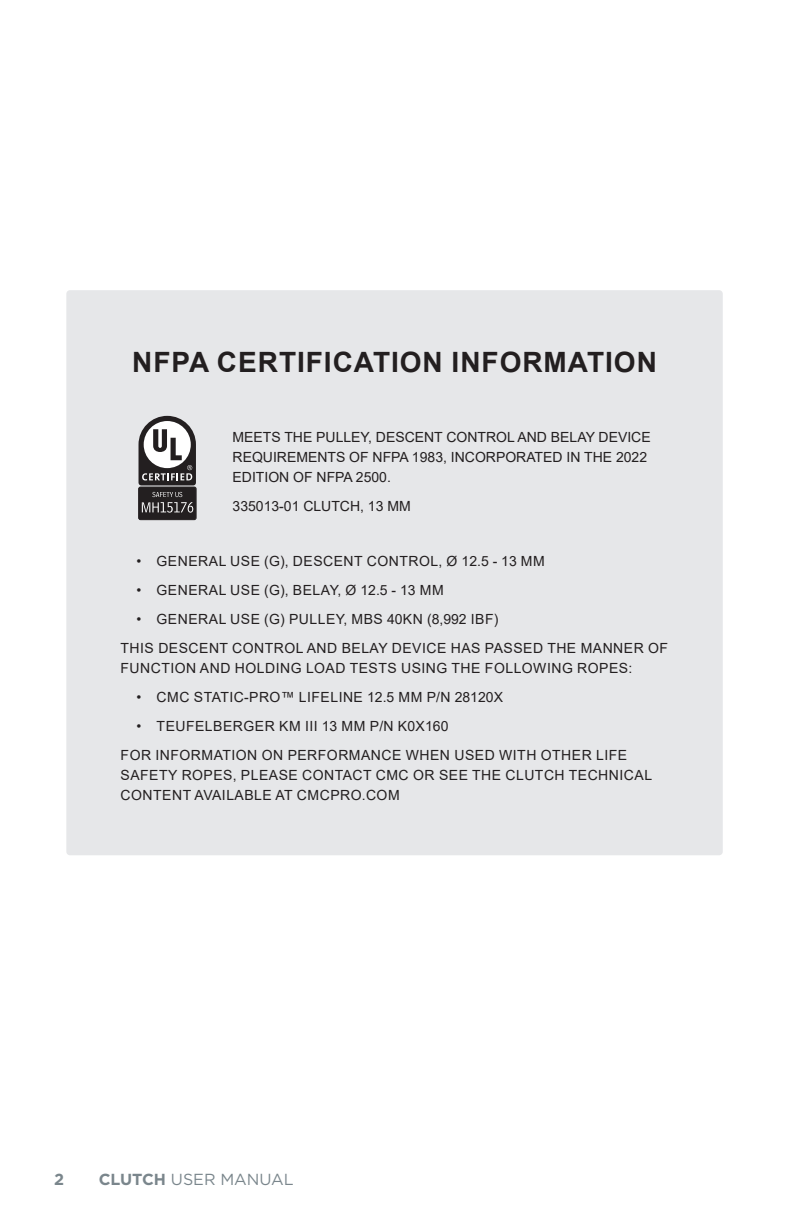
<style>
.page{position:relative;width:792px;height:1224px;background:#fff}
.page>*{position:absolute;margin:0;border:0;box-sizing:border-box;transform-origin:0 0}
.t1{font:700 28px "Arial";letter-spacing:.035em;color:#231f20}
.t2{font:16px "Gotham";color:#7a868c}
.t3{font:700 16px "Gotham";color:#7a868c}
.t4{font:14px/29px "Arial";letter-spacing:.035em;color:#231f20}
.t5{font:14px/20px "Arial";color:#231f20}
.s1{font-weight:700}
</style>
<div class="page">
<div style="left:66px;top:290px;width:657px;height:565px;background:#e6e7e9;border-radius:4px"></div>
<svg style="left:139px;top:416px;width:57px;height:69px"></svg>
<div style="left:139px;top:487px;width:57px;height:33px;background:#231f20;border-radius:2px"></div>
<div style="left:138px;top:487px;width:58px;height:33px;border:1px solid #231f20;border-radius:2px"></div>
<svg style="left:142px;top:492px;width:51px;height:21px"></svg>
<h1 class="t1" style="left:132px;top:342px;width:526px">NFPA CERTIFICATION INFORMATION</h1>
<p class="t5" style="left:233px;top:427px;width:420px">MEETS THE PULLEY, DESCENT CONTROL AND BELAY DEVICE<br>REQUIREMENTS OF NFPA 1983, INCORPORATED IN THE 2022<br>EDITION OF NFPA 2500.</p>
<p class="t5" style="left:233px;top:496px;width:180px">335013-01 CLUTCH, 13 MM</p>
<p class="t4" style="left:137px;top:547px;width:410px">• GENERAL USE (G), DESCENT CONTROL, Ø 12.5 - 13 MM</p>
<p class="t4" style="left:137px;top:576px;width:309px">• GENERAL USE (G), BELAY, Ø 12.5 - 13 MM</p>
<p class="t4" style="left:121px;top:605px;width:549px;text-indent:16px">• GENERAL USE (G) PULLEY, MBS 40KN (8,992 IBF)<br>THIS DESCENT CONTROL AND BELAY DEVICE HAS PASSED THE MANNER OF</p>
<p class="t4" style="left:121px;top:654px;width:513px">FUNCTION AND HOLDING LOAD TESTS USING THE FOLLOWING ROPES:</p>
<p class="t4" style="left:137px;top:683px;width:368px">• CMC STATIC-PRO™ LIFELINE 12.5 MM P/N 28120X</p>
<p class="t4" style="left:121px;top:712px;width:508px;text-indent:16px">• TEUFELBERGER KM III 13 MM P/N K0X160<br>FOR INFORMATION ON PERFORMANCE WHEN USED WITH OTHER LIFE</p>
<p class="t4" style="left:121px;top:765px;width:533px;line-height:20px">SAFETY ROPES, PLEASE CONTACT CMC OR SEE THE CLUTCH TECHNICAL<br>CONTENT AVAILABLE AT CMCPRO.COM</p>
<p class="t3" style="left:54px;top:1169px;width:11px">2</p>
<p class="t2" style="left:99px;top:1169px;width:197px"><span class="s1">CLUTCH</span> USER MANUAL</p>
</div>
